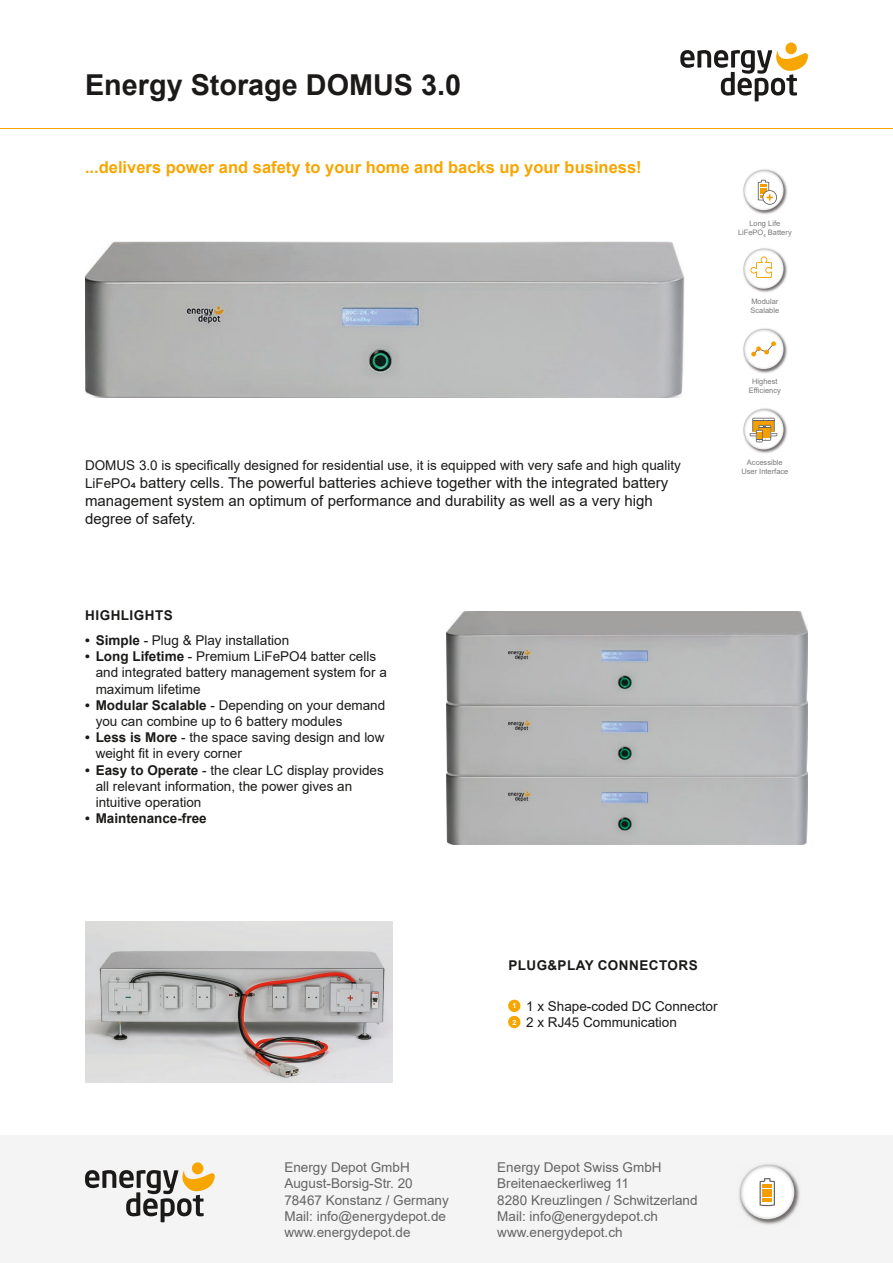
<style>
.page{position:relative;width:893px;height:1263px;background:#fff}
.page>*{position:absolute;margin:0;border:0;box-sizing:border-box;transform-origin:0 0}
.t1{font:700 28.8px "Arial";color:#1b1a19}
.t2{font:700 16.5px "Arial";color:#f7a600}
.t3{font:15px/18px "Arial";color:#1b1a19}
.t4{font:13.5px/16.2px "Arial";color:#1b1a19}
.t5{font:13.5px/16.2px "Arial";color:#646463}
.t6{font:700 13.5px "Arial";letter-spacing:.035em;color:#1b1a19}
.t7{font:700 13.5px "Arial";color:#1b1a19}
.t8{font:7.5px/9px "Arial";color:#7a797a;text-align:center}
.s1{font-size:13.5px}
.s2{font-weight:700}
</style>
<div class="page">
<div style="left:785px;top:43px;width:12px;height:11px;background:#f7a600;border-radius:50%"></div>
<svg style="left:680px;top:50px;width:128px;height:51px"></svg>
<hr style="left:0;top:128px;width:893px;height:1px;background:#f7a600">
<div style="left:0;top:1135px;width:893px;height:128px;background:#f4f4f4"></div>
<div style="left:192px;top:1162px;width:11px;height:12px;background:#f7a600;border-radius:50%"></div>
<svg style="left:85px;top:1170px;width:130px;height:52px"></svg>
<img style="left:739px;top:1164px;width:61px;height:61px">
<svg style="left:740px;top:1165px;width:54px;height:54px"></svg>
<svg style="left:760px;top:1178px;width:15px;height:28px"></svg>
<div style="left:508px;top:1000px;width:12px;height:12px;background:#f7a600;border-radius:50%"></div>
<div style="left:508px;top:1016px;width:12px;height:12px;background:#f7a600;border-radius:50%"></div>
<img style="left:743px;top:408px;width:45px;height:46px">
<svg style="left:743px;top:409px;width:41px;height:40px"></svg>
<svg style="left:750px;top:418px;width:27px;height:24px"></svg>
<img style="left:743px;top:248px;width:45px;height:45px">
<svg style="left:743px;top:249px;width:41px;height:40px"></svg>
<svg style="left:750px;top:256px;width:22px;height:22px"></svg>
<img style="left:743px;top:328px;width:45px;height:46px">
<svg style="left:743px;top:329px;width:41px;height:40px"></svg>
<svg style="left:751px;top:341px;width:25px;height:15px"></svg>
<img style="left:743px;top:169px;width:45px;height:46px">
<svg style="left:743px;top:170px;width:41px;height:40px"></svg>
<svg style="left:758px;top:180px;width:19px;height:25px"></svg>
<img style="left:85px;top:242px;width:600px;height:155px">
<img style="left:446px;top:612px;width:362px;height:232px">
<img style="left:85px;top:922px;width:307px;height:161px">
<h1 class="t1" style="left:85px;top:64px;width:378px">Energy Storage DOMUS 3.0</h1>
<p class="t2" style="left:85px;top:155px;width:558px">...delivers power and safety to your home and backs up your business!</p>
<p class="t8" style="left:738px;top:218px;width:55px">Long Life<br>LiFePO<sub>4</sub> Battery</p>
<p class="t8" style="left:750px;top:297px;width:30px;text-align:left">Modular<br>Scalable</p>
<p class="t8" style="left:749px;top:377px;width:33px">Highest<br>Efficiency</p>
<p class="t8" style="left:747px;top:457px;width:37px">Accessible</p>
<p class="t4" style="left:85px;top:457px;width:597px">DOMUS 3.0 is specifically designed for residential use, it is equipped with very safe and high quality</p>
<p class="t8" style="left:741px;top:466px;width:49px">User Interface</p>
<p class="t3" style="left:85px;top:474px;width:585px"><span class="s1">LiFePO</span>4 battery cells. The powerful batteries achieve together with the integrated battery management system an optimum of performance and durability as well as a very high degree of safety.</p>
<p class="t6" style="left:85px;top:606px;width:89px">HIGHLIGHTS</p>
<p class="t4" style="left:85px;top:632px;width:206px"><span class="s2">• Simple</span> - Plug &amp; Play installation</p>
<p class="t4" style="left:96px;top:648px;width:293px;text-indent:-11px"><span class="s2">• Long Lifetime</span> - Premium LiFePO4 batter cells and integrated battery management system for a maximum lifetime</p>
<p class="t4" style="left:96px;top:697px;width:291px;text-indent:-11px"><span class="s2">• Modular Scalable</span> - Depending on your demand you can combine up to 6 battery modules</p>
<p class="t4" style="left:96px;top:729px;width:290px;text-indent:-11px"><span class="s2">• Less is More</span> - the space saving design and low weight fit in every corner</p>
<p class="t4" style="left:96px;top:762px;width:290px;text-indent:-11px"><span class="s2">• Easy to Operate</span> - the clear LC display provides all relevant information, the power gives an intuitive operation</p>
<p class="t7" style="left:85px;top:809px;width:123px">• Maintenance-free</p>
<p class="t6" style="left:508px;top:956px;width:191px">PLUG&amp;PLAY CONNECTORS</p>
<p class="t4" style="left:512px;top:998px;width:207px"><sup>1</sup> 1 x Shape-coded DC Connector<br><sup>2</sup> 2 x RJ45 Communication</p>
<p class="t5" style="left:284px;top:1159px;width:166px">Energy Depot GmbH<br>August-Borsig-Str. 20<br>78467 Konstanz / Germany<br>Mail: info@energydepot.de www.energydepot.de</p>
<p class="t5" style="left:497px;top:1159px;width:202px">Energy Depot Swiss GmbH<br>Breitenaeckerliweg 11<br>8280 Kreuzlingen / Schwitzerland<br>Mail: info@energydepot.ch www.energydepot.ch</p>
</div>
